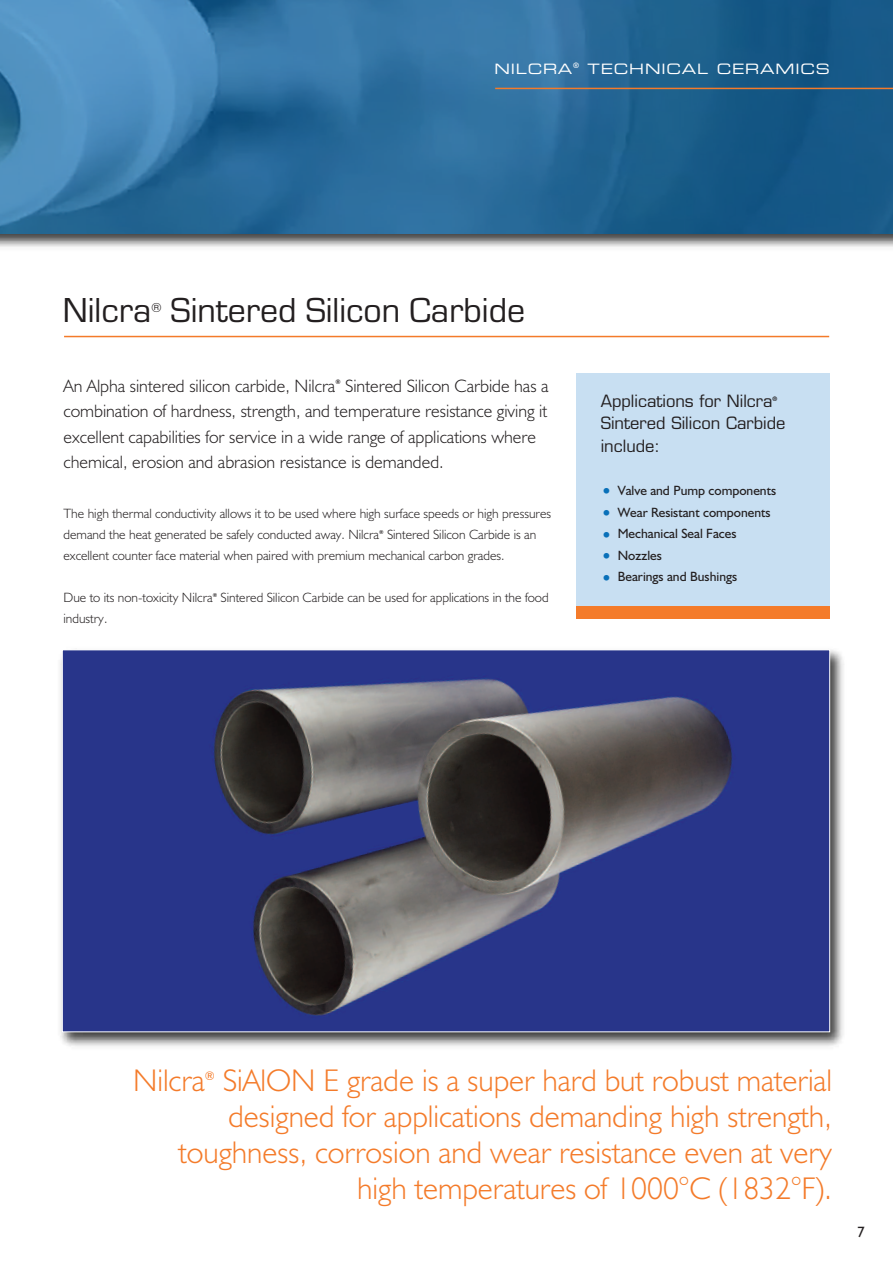
<style>
.page{position:relative;width:893px;height:1263px;background:#fff}
.page>*{position:absolute;margin:0;border:0;box-sizing:border-box;transform-origin:0 0}
.t1{font:36px "Eurostile";color:#231f20}
.t2{font:300 31.5px/36px "Humanist 521 BT";color:#f47b2a;text-align:right}
.t3{font:300 18px/25.5px "Humanist 521 BT";color:#231f20}
.t4{font:16.5px/22.5px "Eurostile";color:#231f20}
.t5{font:15px "Humanist 521 BT";color:#231f20}
.t6{font:14.25px "Eurostile Extended Two";letter-spacing:.06em;color:#fff}
.t7{font:300 13.5px/21px "Humanist 521 BT";color:#231f20}
.t8{font:13.5px "Humanist 521 BT";color:#231f20}
.t9{font:13.5px "Eurostile";color:#231f20}
.t10{font:12px "Humanist 521 BT";color:#f47b2a}
.t11{font:700 6.3px "Humanist 521 BT";color:#231f20}
.t12{font:700 6px "Eurostile";color:#231f20}
.t13{font:700 5.4px "Humanist 521 BT";color:#231f20}
.s1{font-size:19.5px;color:#0970b9}
</style>
<div class="page">
<img style="left:0;top:234px;width:893px;height:13px">
<div style="left:0;top:0;width:893px;height:234px;background:#0970b9;opacity:.65"></div>
<img style="left:60px;top:650px;width:784px;height:397px">
<img style="left:64px;top:651px;width:764px;height:379px">
<hr style="left:495px;top:88px;width:398px;height:1px;background:#f47b2a">
<hr style="left:64px;top:336px;width:765px;height:1px;background:#f47b2a">
<div style="left:576px;top:373px;width:253px;height:234px;background:#c8dff2"></div>
<div style="left:576px;top:606px;width:253px;height:13px;background:#f47b2a"></div>
<p class="t6" style="left:494px;top:64px;width:337px">NILCRA<sup>®</sup> TECHNICAL CERAMICS</p>
<h1 class="t1" style="left:63px;top:288px;width:90px">Nilcra</h1>
<p class="t9" style="left:151px;top:299px;width:12px">®</p>
<h1 class="t1" style="left:171px;top:288px;width:356px">Sintered Silicon Carbide</h1>
<h3 class="t3" style="left:63px;top:373px;width:273px">An Alpha sintered silicon carbide, Nilcra</h3>
<p class="t11" style="left:335px;top:378px;width:7px">®</p>
<h3 class="t3" style="left:63px;top:373px;width:487px;text-indent:282px">Sintered Silicon Carbide has a combination of hardness, strength, and temperature resistance giving it excellent capabilities for service in a wide range of applications where chemical, erosion and abrasion resistance is demanded.</h3>
<p class="t7" style="left:63px;top:503px;width:489px">The high thermal conductivity allows it to be used where high surface speeds or high pressures demand the heat generated be safely conducted away. Nilcra</p>
<p class="t7" style="left:63px;top:524px;width:474px;text-indent:324px">Sintered Silicon Carbide is an excellent counter face material when paired with premium mechanical carbon grades.</p>
<p class="t7" style="left:63px;top:587px;width:151px">Due to its non-toxicity Nilcra</p>
<p class="t13" style="left:213px;top:592px;width:6px">®</p>
<p class="t7" style="left:221px;top:587px;width:330px">Sintered Silicon Carbide can be used for applications in the food</p>
<p class="t7" style="left:63px;top:608px;width:45px">industry.</p>
<p class="t13" style="left:379px;top:529px;width:6px">®</p>
<p class="t4" style="left:601px;top:391px;width:173px">Applications for Nilcra</p>
<p class="t12" style="left:773px;top:396px;width:6px">®</p>
<p class="t4" style="left:601px;top:414px;width:186px">Sintered Silicon Carbide include:</p>
<p class="t8" style="left:601px;top:482px;width:177px"><span class="s1">•</span> Valve and Pump components</p>
<p class="t8" style="left:601px;top:504px;width:171px"><span class="s1">•</span> Wear Resistant components</p>
<p class="t8" style="left:601px;top:526px;width:137px"><span class="s1">•</span> Mechanical Seal Faces</p>
<p class="t8" style="left:601px;top:547px;width:63px"><span class="s1">•</span> Nozzles</p>
<p class="t8" style="left:601px;top:569px;width:138px"><span class="s1">•</span> Bearings and Bushings</p>
<h2 class="t2" style="left:178px;top:1062px;width:655px">SiAlON E grade is a super hard but robust material designed for applications demanding high strength, toughness, corrosion and wear resistance even at very high temperatures of 1000°C (1832°F).</h2>
<h2 class="t2" style="left:133px;top:1062px;width:73px">Nilcra</h2>
<p class="t10" style="left:205px;top:1069px;width:11px">®</p>
<p class="t5" style="left:857px;top:1222px;width:9px">7</p>
</div>
